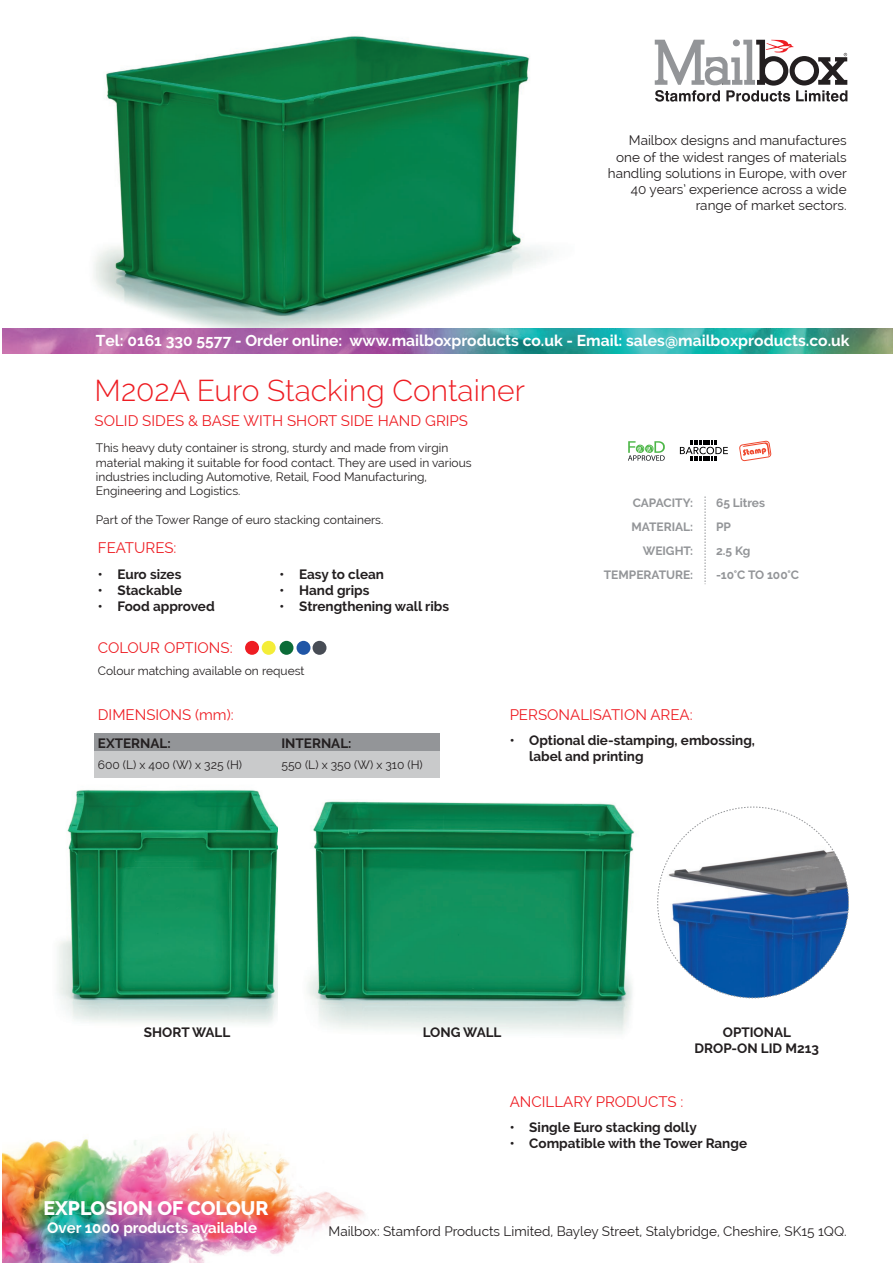
<style>
.page{position:relative;width:893px;height:1263px;background:#fff}
.page>*{position:absolute;margin:0;border:0;box-sizing:border-box;transform-origin:0 0}
.t1{font:300 30px "Raleway";color:#ee1d23}
.t2{font:800 19.5px "Raleway";color:#fff}
.t3{font:700 15.6px "Raleway";color:#fff}
.t4{font:15px "Raleway";color:#ee1d23}
.t5{font:700 15px "Raleway";color:#fff}
.t6{font:700 13.5px/16.2px "Raleway";color:#231f20}
.t7{font:13.5px/16.2px "Raleway";color:#231f20;text-align:right}
.t8{font:12px/14.4px "Raleway";color:#231f20}
.t9{font:700 12px/24px "Raleway";color:#939598;text-align:right}
</style>
<div class="page">
<img style="left:658px;top:807px;width:191px;height:191px;border-radius:95px">
<img style="left:57px;top:757px;width:246px;height:267px">
<img style="left:278px;top:799px;width:357px;height:235px">
<img style="left:94px;top:35px;width:458px;height:293px">
<div style="left:95px;top:733px;width:345px;height:18px;background:#939598"></div>
<div style="left:95px;top:750px;width:345px;height:27px;background:#c9cacb"></div>
<img style="left:2px;top:1132px;width:362px;height:131px">
<svg style="left:655px;top:40px;width:192px;height:62px"></svg>
<svg style="left:705px;top:496px;width:1px;height:88px"></svg>
<svg style="left:628px;top:441px;width:37px;height:20px"></svg>
<svg style="left:739px;top:441px;width:32px;height:20px"></svg>
<svg style="left:680px;top:440px;width:48px;height:21px"></svg>
<img style="left:2px;top:328px;width:891px;height:25px">
<div style="left:262px;top:641px;width:14px;height:14px;background:#f4ed38;border-radius:50%"></div>
<div style="left:297px;top:641px;width:13px;height:14px;background:#2056a6;border-radius:50%"></div>
<div style="left:313px;top:641px;width:13px;height:14px;background:#474c55;border-radius:50%"></div>
<div style="left:245px;top:641px;width:14px;height:14px;background:#ee1d23;border-radius:50%"></div>
<div style="left:280px;top:641px;width:13px;height:14px;background:#0b6c38;border-radius:50%"></div>
<p class="t7" style="left:608px;top:133px;width:240px">Mailbox designs and manufactures one of the widest ranges of materials handling solutions in Europe, with over 40 years’ experience across a wide range of market sectors.</p>
<h3 class="t3" style="left:96px;top:332px;width:755px">Tel: 0161 330 5577 - Order online: www.mailboxproducts co.uk - Email: sales@mailboxproducts.co.uk</h3>
<h1 class="t1" style="left:95px;top:372px;width:432px">M202A Euro Stacking Container</h1>
<p class="t4" style="left:95px;top:412px;width:375px">SOLID SIDES &amp; BASE WITH SHORT SIDE HAND GRIPS</p>
<p class="t8" style="left:96px;top:441px;width:377px">This heavy duty container is strong, sturdy and made from virgin material making it suitable for food contact. They are used in various industries including Automotive, Retail, Food Manufacturing, Engineering and Logistics.</p>
<p class="t8" style="left:96px;top:513px;width:289px">Part of the Tower Range of euro stacking containers.</p>
<p class="t4" style="left:98px;top:539px;width:80px">FEATURES:</p>
<p class="t6" style="left:98px;top:566px;width:85px">• Euro sizes</p>
<p class="t6" style="left:98px;top:582px;width:86px">• Stackable</p>
<p class="t6" style="left:98px;top:599px;width:118px">• Food approved</p>
<p class="t4" style="left:98px;top:639px;width:136px">COLOUR OPTIONS:</p>
<p class="t6" style="left:280px;top:566px;width:106px">• Easy to clean</p>
<p class="t6" style="left:280px;top:582px;width:91px">• Hand grips</p>
<p class="t6" style="left:280px;top:599px;width:171px">• Strengthening wall ribs</p>
<p class="t8" style="left:98px;top:663px;width:208px">Colour matching available on request</p>
<p class="t9" style="left:604px;top:491px;width:91px">CAPACITY:<br>MATERIAL:<br>WEIGHT:<br>TEMPERATURE:</p>
<p class="t9" style="left:716px;top:491px;width:85px;text-align:left">65 Litres<br>PP<br>2.5 Kg<br>-10°C TO 100°C</p>
<p class="t4" style="left:98px;top:706px;width:137px">DIMENSIONS (mm):</p>
<p class="t6" style="left:98px;top:735px;width:74px">EXTERNAL:</p>
<p class="t8" style="left:98px;top:758px;width:146px">600 (L) x 400 (W) x 325 (H)</p>
<p class="t6" style="left:281px;top:735px;width:72px">INTERNAL:</p>
<p class="t8" style="left:281px;top:758px;width:143px">550 (L) x 350 (W) x 310 (H)</p>
<p class="t4" style="left:510px;top:706px;width:185px">PERSONALISATION AREA:</p>
<p class="t6" style="left:529px;top:732px;width:227px;text-indent:-20px">• Optional die-stamping, embossing, label and printing</p>
<p class="t6" style="left:144px;top:1024px;width:88px">SHORT WALL</p>
<p class="t6" style="left:423px;top:1024px;width:80px">LONG WALL</p>
<p class="t6" style="left:694px;top:1024px;width:126px;text-align:center">OPTIONAL<br>DROP-ON LID M213</p>
<p class="t4" style="left:510px;top:1093px;width:175px">ANCILLARY PRODUCTS :</p>
<h2 class="t2" style="left:44px;top:1197px;width:226px">EXPLOSION OF COLOUR</h2>
<p class="t5" style="left:47px;top:1219px;width:212px">Over 1000 products available</p>
<p class="t6" style="left:510px;top:1119px;width:189px">• Single Euro stacking dolly</p>
<p class="t6" style="left:510px;top:1135px;width:239px">• Compatible with the Tower Range</p>
<p class="t7" style="left:328px;top:1223px;width:520px">Mailbox: Stamford Products Limited, Bayley Street, Stalybridge, Cheshire, SK15 1QQ.</p>
</div>
